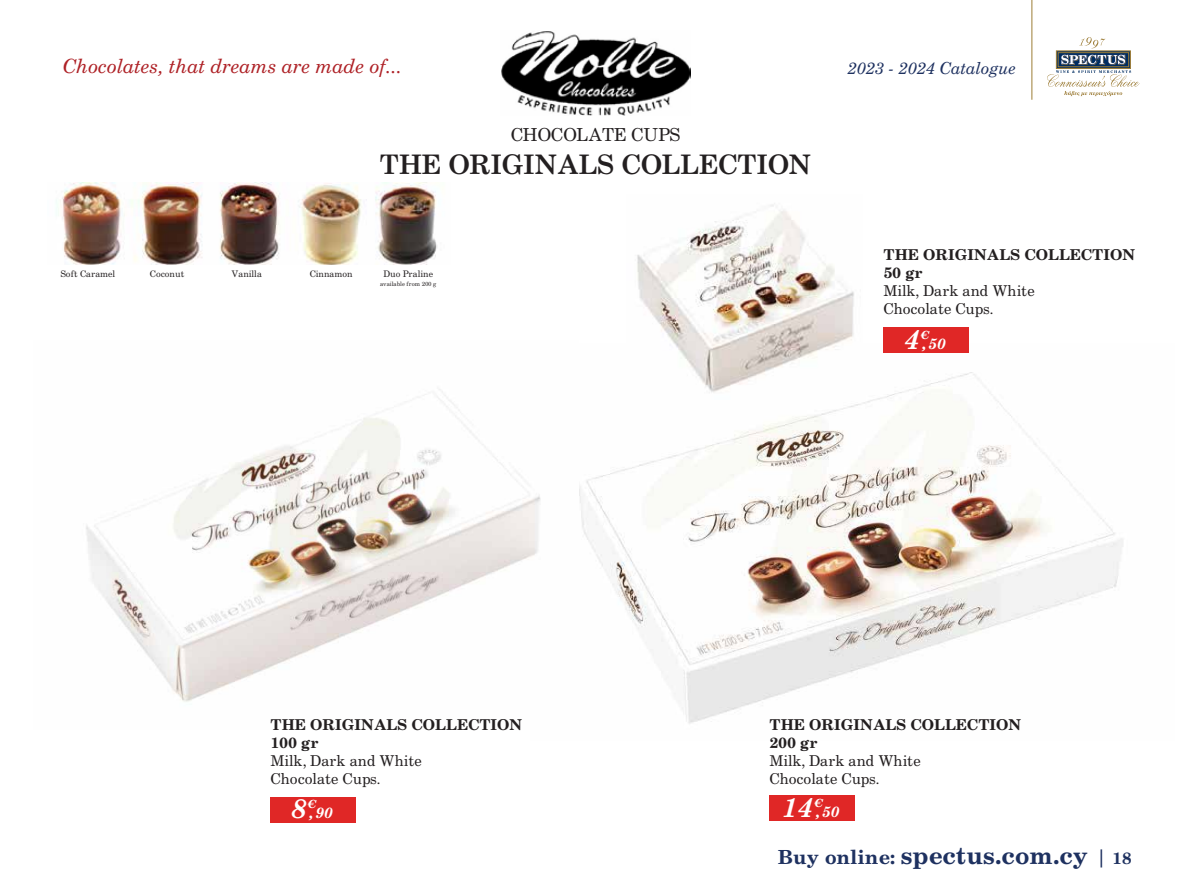
<style>
.page{position:relative;width:1191px;height:893px;background:#fff}
.page>*{position:absolute;margin:0;border:0;box-sizing:border-box;transform-origin:0 0}
.t1{font:500 27px "PF Century";color:#231f20}
.t2{font:italic 700 27px "PF Century";color:#fff}
.t3{font:700 24px "PF Century";color:#1e3160}
.t4{font:italic 19.5px "PF Century";color:#ae2126}
.t5{font:18px "PF Century";color:#231f20}
.t6{font:italic 16.5px "PF Century";color:#1e3160}
.t7{font:15px/18px "PF Century";color:#231f20}
.t8{font:700 15px/18px "PF Century";color:#231f20}
.t9{font:italic 700 15px "PF Century";color:#fff}
.t10{font:italic 700 11.25px "PF Century";color:#fff}
.t11{font:9px "PF Century";color:#231f20}
.t12{font:6px "PF Century";color:#231f20}
.s1{font-size:27px}
.s2{font-size:15px}
.s3{font-size:19.5px}
.s4{font-weight:400;font-size:21px}
.s5{font-size:16.5px}
</style>
<div class="page">
<div style="left:769px;top:795px;width:85px;height:26px;background:#e02726"></div>
<img style="left:579px;top:344px;width:544px;height:380px">
<img style="left:86px;top:389px;width:455px;height:313px">
<div style="left:270px;top:797px;width:85px;height:25px;background:#e02726"></div>
<img style="left:56px;top:182px;width:381px;height:83px">
<img style="left:501px;top:31px;width:189px;height:85px">
<div style="left:883px;top:327px;width:85px;height:26px;background:#e02726"></div>
<img style="left:627px;top:203px;width:235px;height:196px">
<hr style="left:1031px;top:0;width:1px;height:100px;background:#9c7d35">
<svg style="left:1047px;top:37px;width:92px;height:59px"></svg>
<h3 class="t4" style="left:62px;top:54px;width:341px">Chocolates, that dreams are made of...</h3>
<p class="t6" style="left:847px;top:58px;width:170px">2023 - 2024 Catalogue</p>
<p class="t5" style="left:511px;top:124px;width:171px">CHOCOLATE CUPS</p>
<h1 class="t1" style="left:380px;top:147px;width:433px">THE ORIGINALS COLLECTION</h1>
<p class="t11" style="left:61px;top:268px;width:56px">Soft Caramel</p>
<p class="t11" style="left:150px;top:268px;width:36px">Coconut</p>
<p class="t11" style="left:231px;top:268px;width:32px">Vanilla</p>
<p class="t11" style="left:310px;top:268px;width:44px">Cinnamon</p>
<p class="t11" style="left:383px;top:268px;width:51px">Duo Praline</p>
<p class="t12" style="left:380px;top:280px;width:58px">available from 200 g</p>
<p class="t8" style="left:883px;top:245px;width:253px">THE ORIGINALS COLLECTION<br>50 gr</p>
<p class="t7" style="left:883px;top:281px;width:152px">Milk, Dark and White<br>Chocolate Cups.</p>
<p class="t9" style="left:904px;top:334px;width:43px"><span class="s1">4</span> 50</p>
<p class="t10" style="left:920px;top:327px;width:10px">€</p>
<p class="t9" style="left:922px;top:334px;width:6px">,</p>
<p class="t8" style="left:270px;top:715px;width:253px">THE ORIGINALS COLLECTION<br>100 gr</p>
<p class="t7" style="left:270px;top:751px;width:152px">Milk, Dark and White<br>Chocolate Cups.</p>
<p class="t9" style="left:291px;top:803px;width:43px"><span class="s1">8</span> 90</p>
<p class="t10" style="left:308px;top:797px;width:10px">€</p>
<p class="t9" style="left:309px;top:803px;width:6px">,</p>
<p class="t8" style="left:769px;top:715px;width:253px">THE ORIGINALS COLLECTION<br>200 gr</p>
<p class="t7" style="left:769px;top:751px;width:152px">Milk, Dark and White<br>Chocolate Cups.</p>
<h1 class="t2" style="left:782px;top:790px;width:59px">14 <span class="s2">50</span></h1>
<p class="t10" style="left:814px;top:795px;width:10px">€</p>
<p class="t9" style="left:816px;top:802px;width:6px">,</p>
<h2 class="t3" style="left:778px;top:840px;width:355px"><span class="s3">Buy online:</span> spectus.com.cy <span class="s4">|</span> <span class="s5">18</span></h2>
</div>
